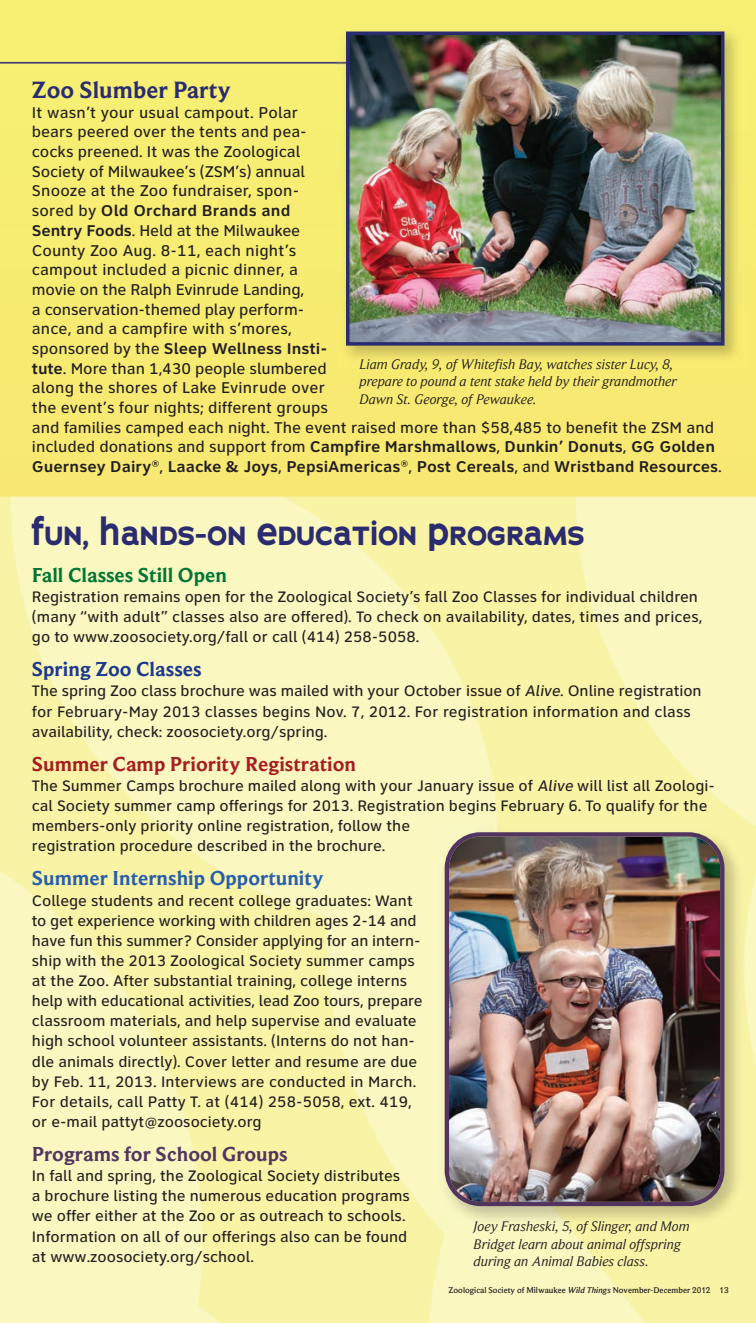
<style>
.page{position:relative;width:756px;height:1323px;background:#fff}
.page>*{position:absolute;margin:0;border:0;box-sizing:border-box;transform-origin:0 0}
.t1{font:700 29.75px "Big Smalls";color:#2b2c6f}
.t2{font:700 24.5px "Beaufort Pro";color:#2b2c6f}
.t3{font:700 21px "Beaufort Pro";color:#a51d21}
.t4{font:700 21px "Beaufort Pro";color:#275eac}
.t5{font:700 21px "Beaufort Pro";color:#51355f}
.t6{font:700 21px "Beaufort Pro";color:#007534}
.t7{font:700 21px "Beaufort Pro";color:#1b388c}
.t8{font:500 16.1px/19.6px "Clearview ADA";color:#231f20}
.t9{font:500 15.75px/20.1px "Clearview ADA";color:#231f20}
.t10{font:italic 14.35px/17.5px "Beaufort Pro";color:#231f20}
.t11{font:500 8.75px "Beaufort Pro";color:#231f20}
.s1{font-weight:700}
.s2{font-family:"Beaufort Pro";font-weight:700}
.s3{font-style:italic}
</style>
<div class="page">
<img style="left:0;top:0;width:756px;height:1323px">
<img style="left:437px;top:824px;width:310px;height:405px">
<img style="left:445px;top:832px;width:279px;height:374px">
<img style="left:338px;top:24px;width:409px;height:344px">
<img style="left:351px;top:37px;width:368px;height:304px">
<div style="left:346px;top:32px;width:378px;height:314px;border:4px solid #2b2c6f"></div>
<h2 class="t2" style="left:32px;top:82px;width:201px">Zoo Slumber Party</h2>
<p class="t8" style="left:32px;top:104px;width:692px">It wasn’t your usual campout. Polar<br>bears peered over the tents and pea-<br>cocks preened. It was the Zoological<br>Society of Milwaukee’s (ZSM’s) annual<br>Snooze at the Zoo fundraiser, spon-<br>sored by <span class="s1">Old Orchard Brands and<br>Sentry Foods</span>. Held at the Milwaukee<br>County Zoo Aug. 8-11, each night’s<br>campout included a picnic dinner, a<br>movie on the Ralph Evinrude Landing,<br>a conservation-themed play perform-<br>ance, and a campfire with s’mores,<br>sponsored by the <span class="s1">Sleep Wellness Insti-<br>tute</span>. More than 1,430 people slumbered<br>along the shores of Lake Evinrude over<br>the event’s four nights; different groups<br>and families camped each night. The event raised more than $58,485 to benefit the ZSM and included donations and support from <span class="s1">Campfire Marshmallows</span>, <span class="s1">Dunkin’ Donuts</span>, <span class="s1">GG Golden Guernsey Dairy®</span>, <span class="s1">Laacke</span> <span class="s2">&amp;</span> <span class="s1">Joys</span>, <span class="s1">PepsiAmericas®</span>, <span class="s1">Post Cereals</span>, and <span class="s1">Wristband Resources</span>.</p>
<p class="t10" style="left:359px;top:356px;width:319px">Liam Grady, 9, of Whitefish Bay, watches sister Lucy, 8, prepare to pound a tent stake held by their grandmother<br>Dawn St. George, of Pewaukee.</p>
<h1 class="t1" style="left:32px;top:516px;width:555px">Fun, Hands-on Education Programs</h1>
<h3 class="t6" style="left:32px;top:568px;width:197px">Fall Classes Still Open</h3>
<p class="t9" style="left:32px;top:589px;width:672px">Registration remains open for the Zoological Society’s fall Zoo Classes for individual children (many “with adult” classes also are offered). To check on availability, dates, times and prices, go to www.zoosociety.org/fall or call (414) 258-5058.</p>
<h3 class="t7" style="left:32px;top:662px;width:171px">Spring Zoo Classes</h3>
<p class="t9" style="left:32px;top:683px;width:671px">The spring Zoo class brochure was mailed with your October issue of <span class="s3">Alive</span>. Online registration for February-May 2013 classes begins Nov. 7, 2012. For registration information and class availability, check: zoosociety.org/spring.</p>
<h3 class="t3" style="left:32px;top:757px;width:326px">Summer Camp Priority Registration</h3>
<p class="t9" style="left:32px;top:778px;width:684px">The Summer Camps brochure mailed along with your January issue of <span class="s3">Alive</span> will list all Zoologi&shy;cal Society summer camp offerings for 2013. Registration begins February 6. To qualify for the members-only priority online registration, follow the<br>registration procedure described in the brochure.</p>
<h3 class="t4" style="left:32px;top:871px;width:293px">Summer Internship Opportunity</h3>
<p class="t9" style="left:32px;top:892px;width:392px">College students and recent college graduates: Want to get experience working with children ages 2-14 and have fun this summer? Consider applying for an intern&shy;ship with the 2013 Zoological Society summer camps at the Zoo. After substantial training, college interns help with educational activities, lead Zoo tours, prepare classroom materials, and help supervise and evaluate high school volunteer assistants. (Interns do not han&shy;dle animals directly). Cover letter and resume are due by Feb. 11, 2013. Interviews are conducted in March.<br>For details, call Patty T. at (414) 258-5058, ext. 419, or e-mail pattyt@zoosociety.org</p>
<h3 class="t5" style="left:32px;top:1147px;width:257px">Programs for School Groups</h3>
<p class="t9" style="left:32px;top:1168px;width:380px">In fall and spring, the Zoological Society distributes a brochure listing the numerous education programs we offer either at the Zoo or as outreach to schools.<br>Information on all of our offerings also can be found at www.zoosociety.org/school.</p>
<p class="t10" style="left:474px;top:1219px;width:218px">Joey Frasheski, 5, of Slinger, and Mom<br>Bridget learn about animal offspring during an Animal Babies class.</p>
<p class="t11" style="left:448px;top:1287px;width:282px">Zoological Society of Milwaukee <span class="s3">Wild Things</span> November-December 2012 13</p>
</div>
